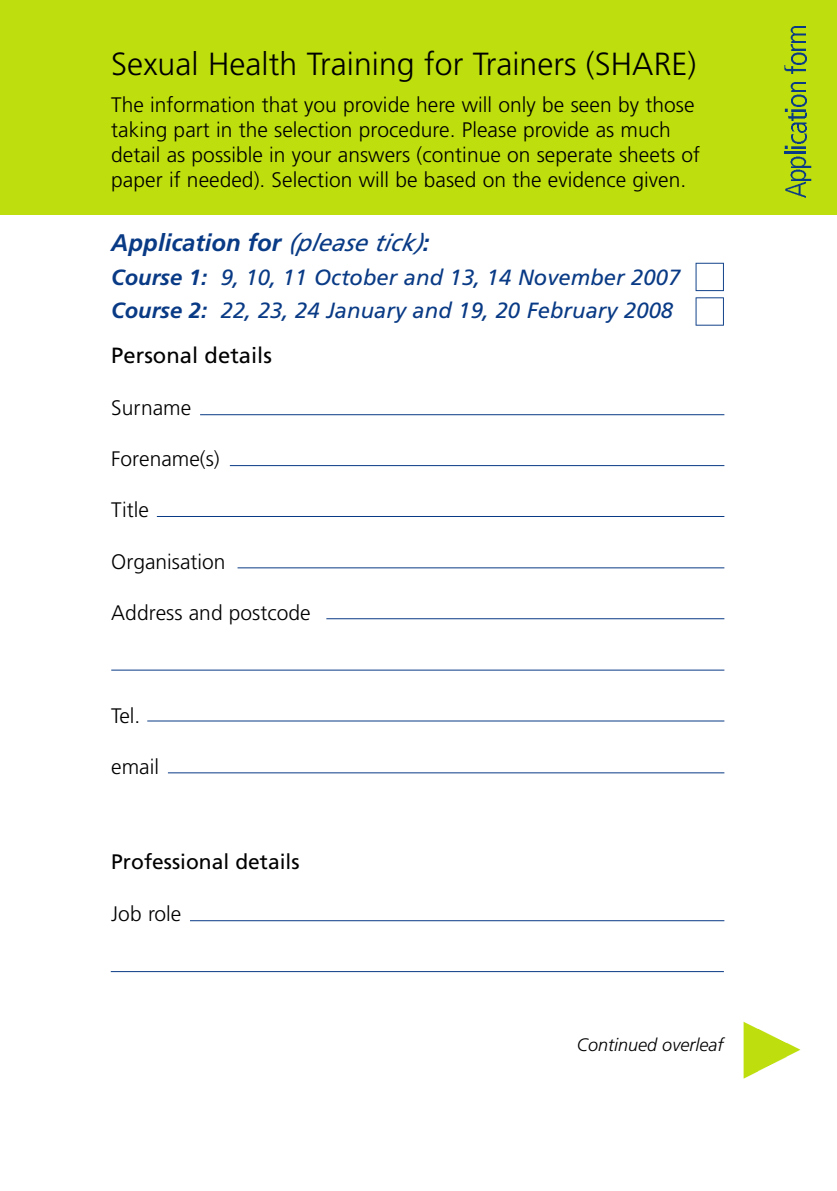
<style>
.page{position:relative;width:837px;height:1191px;background:#fff}
.page>*{position:absolute;margin:0;border:0;box-sizing:border-box;transform-origin:0 0}
.t1{font:300 32px "Frutiger";color:#000}
.t2{font:italic 700 24px "Frutiger";color:#093a85}
.t3{font:italic 22px/33.6px "Frutiger";color:#093a85}
.t4{font:22px "Frutiger";color:#000}
.t5{font:300 21px/25px "Frutiger";color:#000}
.t6{font:21px "Frutiger";color:#000}
.t7{font:italic 300 18px "Frutiger";color:#000}
.s1{font-weight:400}
.s2{font-weight:700}
</style>
<div class="page">
<div style="left:0;top:0;width:837px;height:215px;background:#bede0e"></div>
<img style="left:785px;top:182px;width:20px;height:15px">
<img style="left:790px;top:170px;width:22px;height:10px">
<img style="left:790px;top:157px;width:22px;height:10px">
<img style="left:784px;top:152px;width:21px;height:2px">
<img style="left:784px;top:145px;width:21px;height:3px">
<img style="left:791px;top:122px;width:15px;height:21px">
<img style="left:788px;top:113px;width:18px;height:7px">
<img style="left:784px;top:108px;width:21px;height:3px">
<img style="left:791px;top:95px;width:15px;height:11px">
<img style="left:790px;top:82px;width:15px;height:10px">
<img style="left:784px;top:53px;width:22px;height:20px">
<img style="left:790px;top:45px;width:15px;height:6px">
<img style="left:790px;top:26px;width:15px;height:16px">
<hr style="left:200px;top:414px;width:524px;height:1px;background:#093a85">
<hr style="left:230px;top:465px;width:494px;height:1px;background:#093a85">
<hr style="left:157px;top:516px;width:567px;height:1px;background:#093a85">
<hr style="left:237px;top:567px;width:487px;height:1px;background:#093a85">
<hr style="left:326px;top:618px;width:398px;height:1px;background:#093a85">
<hr style="left:111px;top:670px;width:613px;height:1px;background:#093a85">
<hr style="left:147px;top:721px;width:577px;height:1px;background:#093a85">
<hr style="left:168px;top:772px;width:556px;height:1px;background:#093a85">
<svg style="left:743px;top:1022px;width:57px;height:56px"></svg>
<hr style="left:190px;top:920px;width:534px;height:1px;background:#093a85">
<hr style="left:111px;top:971px;width:613px;height:1px;background:#093a85">
<svg style="left:695px;top:263px;width:29px;height:28px"></svg>
<svg style="left:695px;top:297px;width:29px;height:29px"></svg>
<h1 class="t1" style="left:111px;top:51px;width:587px">Sexual Health Training for Trainers (SHARE)</h1>
<p class="t5" style="left:111px;top:94px;width:590px">The information that you provide here will only be seen by those taking part in the selection procedure. Please provide as much detail as possible in your answers (continue on seperate sheets of paper if needed). Selection will be based on the evidence given.</p>
<p class="t2" style="left:111px;top:233px;width:320px">Application for <span class="s1">(please tick)</span>:</p>
<p class="t3" style="left:111px;top:262px;width:570px"><span class="s2">Course 1:</span> 9, 10, 11 October and 13, 14 November 2007<br><span class="s2">Course 2:</span> 22, 23, 24 January and 19, 20 February 2008</p>
<p class="t4" style="left:111px;top:347px;width:162px">Personal details</p>
<p class="t5" style="left:111px;top:397px;width:81px">Surname</p>
<p class="t5" style="left:111px;top:448px;width:110px">Forename(s)</p>
<p class="t5" style="left:111px;top:499px;width:39px">Title</p>
<p class="t5" style="left:111px;top:550px;width:116px">Organisation</p>
<p class="t5" style="left:111px;top:602px;width:201px">Address and postcode</p>
<p class="t5" style="left:111px;top:704px;width:31px">Tel.</p>
<p class="t5" style="left:111px;top:755px;width:49px">email</p>
<p class="t6" style="left:111px;top:853px;width:190px">Professional details</p>
<p class="t5" style="left:111px;top:903px;width:72px">Job role</p>
<p class="t7" style="left:577px;top:1037px;width:148px">Continued overleaf</p>
</div>
